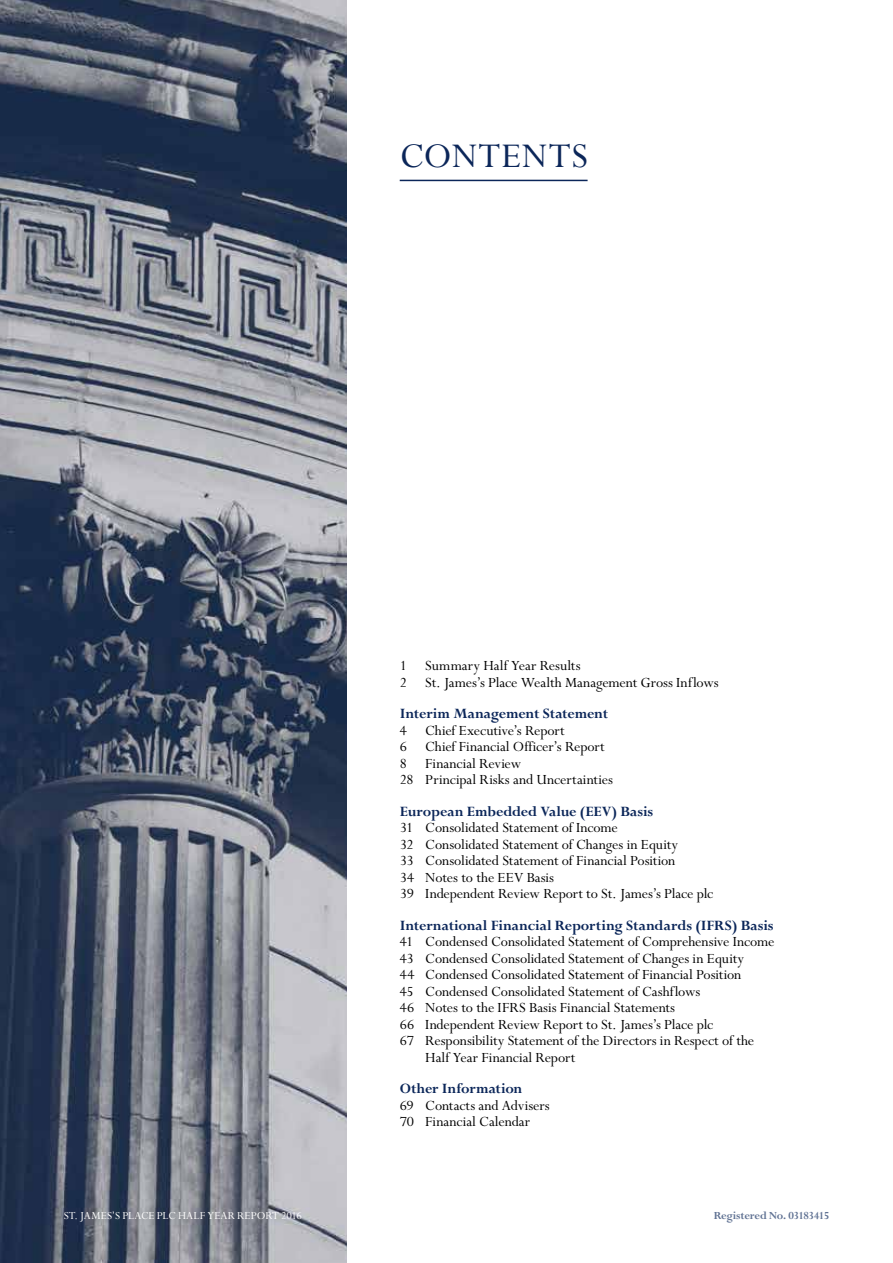
<style>
.page{position:relative;width:893px;height:1263px;background:#fff}
.page>*{position:absolute;margin:0;border:0;box-sizing:border-box;transform-origin:0 0}
.t1{font:39px "Perpetua Std";letter-spacing:.015em;color:#0b2659}
.t2{font:15.75px/16.5px "Perpetua Std";letter-spacing:-.005em;color:#000}
.t3{font:700 15.75px "Perpetua Std";letter-spacing:-.005em;color:#0b2659}
.t4{font:12px "Perpetua Std";letter-spacing:.005em;color:#fff}
.t5{font:700 12px "Perpetua Std";letter-spacing:-.015em;color:#607293}
</style>
<div class="page">
<img style="left:0;top:0;width:347px;height:1263px">
<hr style="left:400px;top:180px;width:188px;height:1px;background:#0b2659">
<h1 class="t1" style="left:400px;top:135px;width:189px">CONTENTS</h1>
<p class="t2" style="left:400px;top:658px;width:320px">1 Summary Half Year Results<br>2 St. James’s Place Wealth Management Gross Inflows</p>
<p class="t3" style="left:400px;top:705px;width:210px">Interim Management Statement</p>
<p class="t2" style="left:400px;top:723px;width:215px">4 Chief Executive’s Report<br>6 Chief Financial Officer’s Report<br>8 Financial Review<br>28 Principal Risks and Uncertainties</p>
<p class="t3" style="left:400px;top:803px;width:255px">European Embedded Value (EEV) Basis</p>
<p class="t2" style="left:400px;top:820px;width:315px">31 Consolidated Statement of Income<br>32 Consolidated Statement of Changes in Equity<br>33 Consolidated Statement of Financial Position<br>34 Notes to the EEV Basis<br>39 Independent Review Report to St. James’s Place plc</p>
<p class="t3" style="left:400px;top:917px;width:375px">International Financial Reporting Standards (IFRS) Basis</p>
<p class="t2" style="left:400px;top:934px;width:376px">41 Condensed Consolidated Statement of Comprehensive Income</p>
<p class="t2" style="left:400px;top:951px;width:346px">43 Condensed Consolidated Statement of Changes in Equity</p>
<p class="t2" style="left:400px;top:967px;width:343px">44 Condensed Consolidated Statement of Financial Position</p>
<p class="t2" style="left:400px;top:984px;width:302px">45 Condensed Consolidated Statement of Cashflows</p>
<p class="t2" style="left:400px;top:1000px;width:277px">46 Notes to the IFRS Basis Financial Statements</p>
<p class="t2" style="left:400px;top:1017px;width:315px">66 Independent Review Report to St. James’s Place plc</p>
<p class="t2" style="left:400px;top:1033px;width:356px">67 Responsibility Statement of the Directors in Respect of the</p>
<p class="t2" style="left:425px;top:1050px;width:152px">Half Year Financial Report</p>
<p class="t3" style="left:400px;top:1080px;width:124px">Other Information</p>
<p class="t2" style="left:400px;top:1098px;width:151px">69 Contacts and Advisers<br>70 Financial Calendar</p>
<p class="t4" style="left:64px;top:1209px;width:240px">ST. JAMES’S PLACE PLC HALF YEAR REPORT 2016</p>
<p class="t5" style="left:714px;top:1209px;width:117px">Registered No. 03183415</p>
</div>
